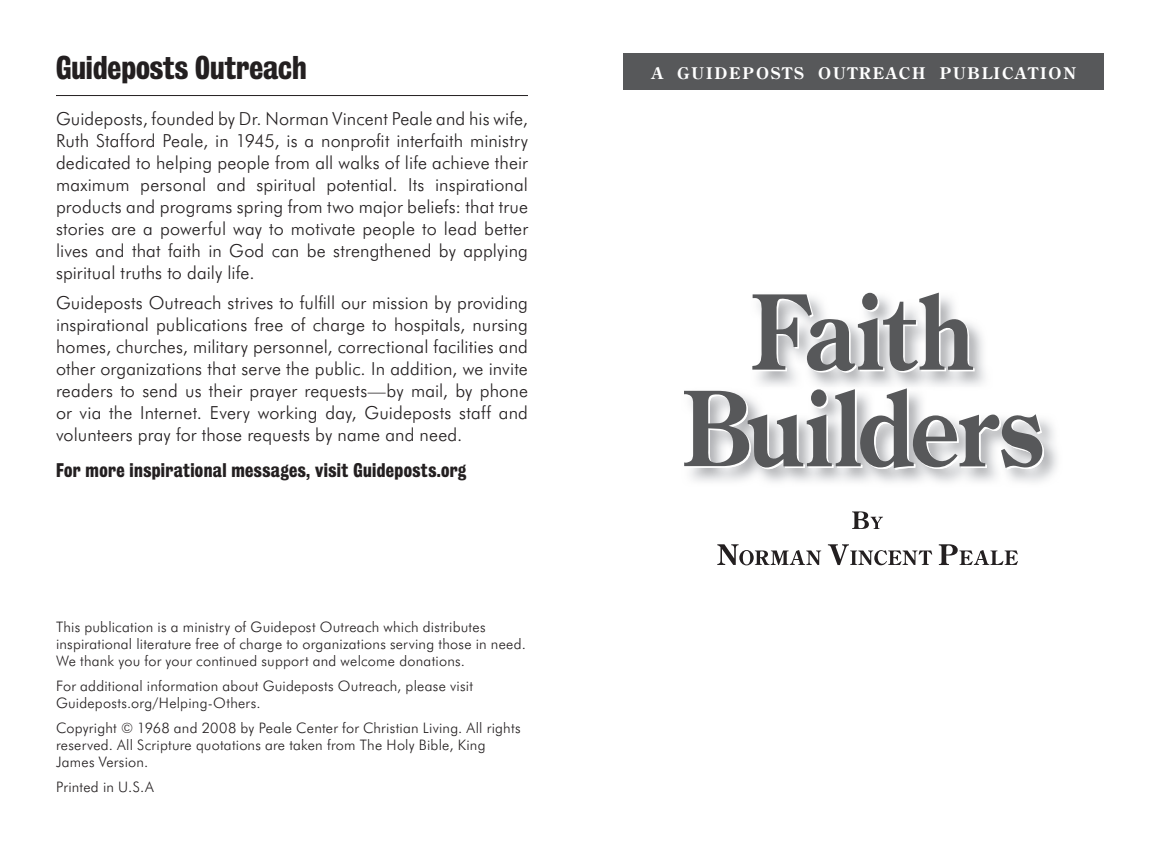
<style>
.page{position:relative;width:1152px;height:864px;background:#fff}
.page>*{position:absolute;margin:0;border:0;box-sizing:border-box;transform-origin:0 0}
.t1{font:700 30px "Bureau Grot Cond";color:#231f20}
.t2{font:300 18px/22px "Futura BT";letter-spacing:.01em;color:#231f20;text-align:justify}
.t3{font:700 18px "Bureau Grot Cond";letter-spacing:.02em;color:#231f20}
.t4{font:700 16px "Century Old Style";letter-spacing:.12em;color:#fff}
.f1-2{font:300 14.4px/17px "Futura BT";letter-spacing:.015em;color:#231f20}
</style>
<div class="page">
<hr style="left:56px;top:95px;width:472px;height:1px;background:#231f20">
<svg style="left:684px;top:388px;width:361px;height:84px"></svg>
<svg style="left:752px;top:293px;width:223px;height:81px"></svg>
<svg style="left:717px;top:544px;width:301px;height:21px"></svg>
<svg style="left:852px;top:511px;width:31px;height:18px"></svg>
<div style="left:624px;top:53px;width:480px;height:36px;background:#57585a"></div>
<h1 class="t1" style="left:56px;top:50px;width:252px">Guideposts Outreach</h1>
<p class="t2" style="left:56px;top:107px;width:474px">Guideposts, founded by Dr. Norman Vincent Peale and his wife, Ruth Stafford Peale, in 1945, is a nonprofit interfaith ministry dedicated to helping people from all walks of life achieve their maximum personal and spiritual potential. Its inspirational products and programs spring from two major beliefs: that true stories are a powerful way to motivate people to lead better lives and that faith in God can be strengthened by applying spiritual truths to daily life.</p>
<p class="t2" style="left:56px;top:291px;width:474px">Guideposts Outreach strives to fulfill our mission by providing inspirational publications free of charge to hospitals, nursing homes, churches, military personnel, correctional facilities and other organizations that serve the public. In addition, we invite readers to send us their prayer requests—by mail, by phone or via the Internet. Every working day, Guideposts staff and volunteers pray for those requests by name and need.</p>
<p class="t3" style="left:56px;top:460px;width:412px">For more inspirational messages, visit Guideposts.org</p>
<p class="f1-2" style="left:56px;top:618px;width:471px">This publication is a ministry of Guidepost Outreach which distributes inspirational literature free of charge to organizations serving those in need.<br>We thank you for your continued support and welcome donations.</p>
<p class="f1-2" style="left:56px;top:677px;width:418px">For additional information about Guideposts Outreach, please visit<br>Guideposts.org/Helping-Others.</p>
<p class="f1-2" style="left:56px;top:719px;width:466px">Copyright © 1968 and 2008 by Peale Center for Christian Living. All rights reserved. All Scripture quotations are taken from The Holy Bible, King<br>James Version.</p>
<p class="f1-2" style="left:56px;top:778px;width:99px">Printed in U.S.A</p>
<p class="t4" style="left:652px;top:67px;width:426px">A GUIDEPOSTS OUTREACH PUBLICATION</p>
</div>
